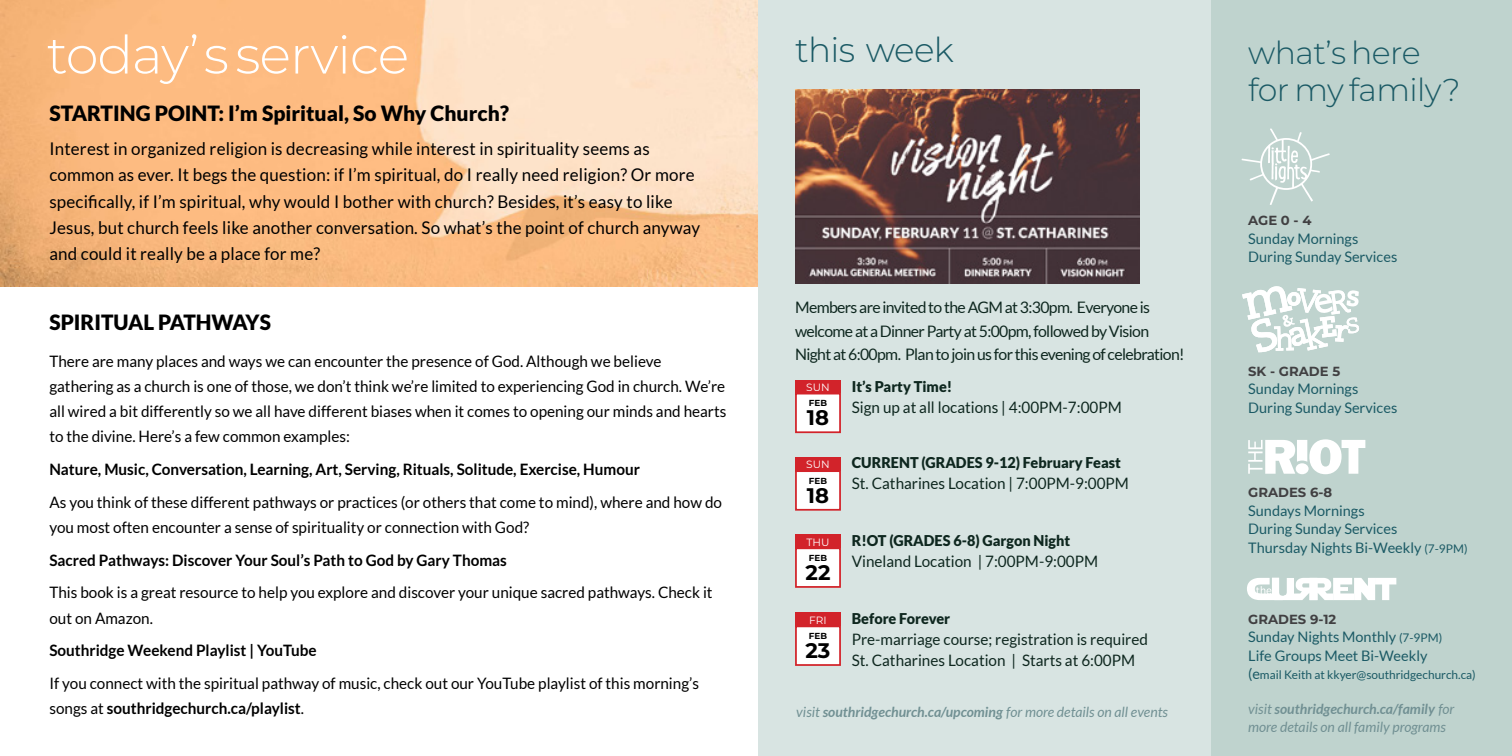
<style>
.page{position:relative;width:1512px;height:756px;background:#fff}
.page>*{position:absolute;margin:0;border:0;box-sizing:border-box;transform-origin:0 0}
.t1{font:300 52.68px "Montserrat";letter-spacing:-.02em;color:#fff}
.t2{font:300 34.3px "Montserrat";letter-spacing:-.02em;color:#1b5a65}
.t3{font:300 31.68px/36.9px "Montserrat";letter-spacing:-.02em;color:#1b5a65}
.t4{font:700 21.18px "Montserrat";color:#000}
.t5{font:900 21px "Lato";color:#000}
.t6{font:17.5px/26.4px "Lato";letter-spacing:.01em;color:#000}
.t7{font:15.75px/25px "Lato";color:#000}
.t8{font:15.75px/21px "Lato";color:#0e271f}
.t9{font:700 15.75px "Lato";color:#000}
.t10{font:15.75px/23.8px "Lato";letter-spacing:-.04em;color:#0e271f}
.t11{font:900 14.88px "Lato";color:#0e271f}
.t12{font:14.53px/18.6px "Lato";color:#1b5a65}
.t13{font:italic 14px/18.6px "Lato";color:#719093}
.t14{font:700 13.12px "Montserrat";color:#414042}
.t15{font:11.9px "Lato";color:#1b5a65}
.t16{font:10.5px "Montserrat";color:#fff}
.t17{font:700 8.75px "Montserrat";color:#000}
.s1{font-weight:700}
.s2{font-size:11.9px}
.s3{font-size:14.53px}
</style>
<div class="page">
<img style="left:0;top:0;width:758px;height:287px">
<div style="left:758px;top:0;width:454px;height:756px;background:#d8e4e2"></div>
<img style="left:795px;top:90px;width:344px;height:193px">
<div style="left:1212px;top:0;width:300px;height:756px;background:#bfd3ce"></div>
<svg style="left:1242px;top:286px;width:117px;height:66px"></svg>
<svg style="left:1247px;top:578px;width:149px;height:22px"></svg>
<svg style="left:1248px;top:439px;width:117px;height:35px"></svg>
<svg style="left:1242px;top:128px;width:88px;height:77px"></svg>
<div style="left:795px;top:380px;width:46px;height:15px;background:#d2232a"></div>
<div style="left:796px;top:394px;width:44px;height:38px;background:#fff"></div>
<div style="left:795px;top:393px;width:46px;height:40px;border:2px solid #d2232a"></div>
<div style="left:795px;top:457px;width:46px;height:15px;background:#d2232a"></div>
<div style="left:796px;top:471px;width:44px;height:39px;background:#fff"></div>
<div style="left:795px;top:470px;width:46px;height:41px;border:2px solid #d2232a"></div>
<div style="left:795px;top:534px;width:46px;height:15px;background:#d2232a"></div>
<div style="left:796px;top:548px;width:44px;height:39px;background:#fff"></div>
<div style="left:795px;top:547px;width:46px;height:41px;border:2px solid #d2232a"></div>
<div style="left:795px;top:612px;width:46px;height:15px;background:#d2232a"></div>
<div style="left:796px;top:626px;width:44px;height:39px;background:#fff"></div>
<div style="left:795px;top:626px;width:46px;height:40px;border:2px solid #d2232a"></div>
<h1 class="t1" style="left:47px;top:19px;width:364px">today’s service</h1>
<h3 class="t5" style="left:49px;top:101px;width:461px">STARTING POINT: I’m Spiritual, So Why Church?</h3>
<p class="t6" style="left:49px;top:135px;width:652px">Interest in organized religion is decreasing while interest in spirituality seems as common as ever. It begs the question: if I’m spiritual, do I really need religion? Or more specifically, if I’m spiritual, why would I bother with church? Besides, it’s easy to like Jesus, but church feels like another conversation. So what’s the point of church anyway and could it really be a place for me?</p>
<h3 class="t5" style="left:49px;top:310px;width:223px">SPIRITUAL PATHWAYS</h3>
<p class="t7" style="left:49px;top:348px;width:678px">There are many places and ways we can encounter the presence of God. Although we believe gathering as a church is one of those, we don’t think we’re limited to experiencing God in church. We’re all wired a bit differently so we all have different biases when it comes to opening our minds and hearts to the divine. Here’s a few common examples:</p>
<p class="t9" style="left:49px;top:460px;width:592px">Nature, Music, Conversation, Learning, Art, Serving, Rituals, Solitude, Exercise, Humour</p>
<p class="t7" style="left:49px;top:489px;width:674px">As you think of these different pathways or practices (or others that come to mind), where and how do you most often encounter a sense of spirituality or connection with God?</p>
<p class="t9" style="left:49px;top:551px;width:459px">Sacred Pathways: Discover Your Soul’s Path to God by Gary Thomas</p>
<p class="t7" style="left:49px;top:580px;width:665px">This book is a great resource to help you explore and discover your unique sacred pathways. Check it out on Amazon.</p>
<p class="t9" style="left:49px;top:642px;width:269px">Southridge Weekend Playlist | YouTube</p>
<p class="t7" style="left:49px;top:671px;width:651px">If you connect with the spiritual pathway of music, check out our YouTube playlist of this morning’s songs at <span class="s1">southridgechurch.ca/playlist</span>.</p>
<h2 class="t2" style="left:795px;top:27px;width:160px">this week</h2>
<p class="t10" style="left:795px;top:295px;width:391px">Members are invited to the AGM at 3:30pm. Everyone is welcome at a Dinner Party at 5:00pm, followed by Vision<br>Night at 6:00pm. Plan to join us for this evening of celebration!</p>
<p class="t11" style="left:852px;top:378px;width:102px">It’s Party Time!</p>
<p class="t8" style="left:852px;top:396px;width:271px">Sign up at all locations | 4:00PM-7:00PM</p>
<p class="t16" style="left:806px;top:380px;width:25px">SUN</p>
<p class="t17" style="left:809px;top:397px;width:20px">FEB</p>
<h3 class="t4" style="left:807px;top:403px;width:24px">18</h3>
<p class="t16" style="left:806px;top:458px;width:25px">SUN</p>
<p class="t17" style="left:809px;top:474px;width:20px">FEB</p>
<h3 class="t4" style="left:807px;top:480px;width:24px">18</h3>
<p class="t16" style="left:807px;top:535px;width:24px">THU</p>
<p class="t17" style="left:809px;top:551px;width:20px">FEB</p>
<h3 class="t4" style="left:806px;top:557px;width:26px">22</h3>
<p class="t16" style="left:809px;top:613px;width:19px">FRI</p>
<p class="t17" style="left:809px;top:630px;width:20px">FEB</p>
<h3 class="t4" style="left:806px;top:635px;width:26px">23</h3>
<p class="t11" style="left:852px;top:454px;width:271px">CURRENT (GRADES 9-12) February Feast</p>
<p class="t8" style="left:852px;top:472px;width:279px">St. Catharines Location | 7:00PM-9:00PM</p>
<p class="t11" style="left:852px;top:531px;width:220px">R!OT (GRADES 6-8) Gargon Night</p>
<p class="t8" style="left:852px;top:550px;width:248px">Vineland Location | 7:00PM-9:00PM</p>
<p class="t11" style="left:852px;top:610px;width:100px">Before Forever</p>
<p class="t8" style="left:852px;top:629px;width:298px">Pre-marriage course; registration is required<br>St. Catharines Location | Starts at 6:00PM</p>
<h3 class="t3" style="left:1248px;top:34px;width:214px">what’s here for my family?</h3>
<p class="t14" style="left:1248px;top:211px;width:65px">AGE 0 - 4</p>
<p class="t12" style="left:1248px;top:229px;width:151px">Sunday Mornings<br>During Sunday Services</p>
<p class="t14" style="left:1248px;top:362px;width:94px">SK - GRADE 5</p>
<p class="t12" style="left:1248px;top:380px;width:151px">Sunday Mornings<br>During Sunday Services</p>
<p class="t14" style="left:1248px;top:483px;width:86px">GRADES 6-8</p>
<p class="t12" style="left:1248px;top:501px;width:221px">Sundays Mornings<br>During Sunday Services<br>Thursday Nights Bi-Weekly <span class="s2">(7-9PM)</span></p>
<p class="t14" style="left:1248px;top:610px;width:90px">GRADES 9-12</p>
<p class="t12" style="left:1248px;top:628px;width:196px">Sunday Nights Monthly <span class="s2">(7-9PM)<br></span>Life Groups Meet Bi-Weekly</p>
<p class="t15" style="left:1248px;top:668px;width:229px"><span class="s3">(e</span>mail Keith at kkyer@southridgechurch.ca)</p>
<p class="t13" style="left:796px;top:704px;width:373px">visit <span class="s1">southridgechurch.ca/upcoming</span> for more details on all events</p>
<p class="t13" style="left:1248px;top:700px;width:208px">visit <span class="s1">southridgechurch.ca/family</span> for more details on all family programs</p>
</div>
